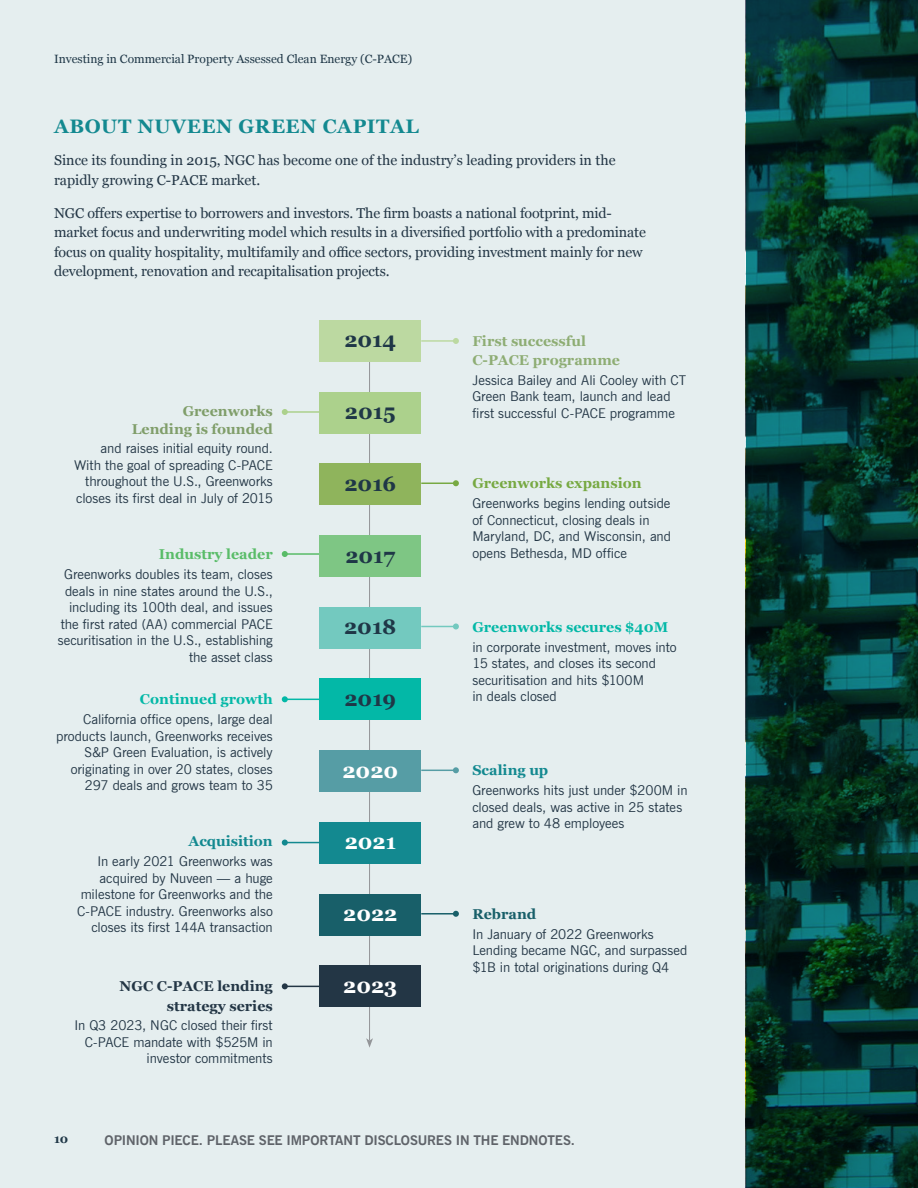
<style>
.page{position:relative;width:918px;height:1188px;background:#fff}
.page>*{position:absolute;margin:0;border:0;box-sizing:border-box;transform-origin:0 0}
.Body{font:700 21px "Georgia";color:#1f3747}
.Body-2{font:700 21px "Georgia";color:#fff}
.t1{font:700 19.5px "Georgia";letter-spacing:.03em;color:#138990}
.Body-3{font:14.25px/19.5px "Georgia";letter-spacing:-.01em;color:#233645}
.Body-4{font:700 14.25px "Georgia";color:#03b8a7}
.Body-5{font:700 14.25px/19.5px "Georgia";color:#8ead74}
.Body-6{font:700 14.25px/19.5px "Georgia";color:#233645;text-align:right}
.Body-7{font:700 14.25px "Georgia";color:#809e6a}
.Body-8{font:700 14.25px "Georgia";color:#138990}
.Body-9{font:700 14.25px "Georgia";color:#77a942}
.Body-10{font:700 14.25px "Georgia";color:#59bc68}
.Body-11{font:700 14.25px "Georgia";color:#185f69}
.t2{font:13.5px/16.5px "News Gothic BT";letter-spacing:-.005em;color:#233645}
.t3{font:700 13.5px "News Gothic BT";letter-spacing:-.01em;color:#5f6369}
.t4{font:12px "Georgia";color:#1f3747}
.t5{font:700 12px "Georgia";color:#1f3747}
</style>
<div class="page">
<div style="left:0;top:0;width:746px;height:1188px;background:#e5eeef"></div>
<hr style="left:421px;top:340px;width:35px;height:2px;background:#bcd9a1">
<svg style="left:453px;top:338px;width:6px;height:6px"></svg>
<hr style="left:421px;top:483px;width:35px;height:1px;background:#77a942">
<svg style="left:453px;top:480px;width:6px;height:6px"></svg>
<hr style="left:421px;top:626px;width:35px;height:1px;background:#73c9bf">
<svg style="left:453px;top:623px;width:6px;height:6px"></svg>
<hr style="left:421px;top:770px;width:35px;height:1px;background:#569da5">
<svg style="left:453px;top:767px;width:6px;height:6px"></svg>
<hr style="left:421px;top:913px;width:35px;height:2px;background:#185f69">
<svg style="left:453px;top:911px;width:6px;height:6px"></svg>
<hr style="left:285px;top:553px;width:34px;height:2px;background:#59bc68">
<svg style="left:282px;top:551px;width:6px;height:6px"></svg>
<hr style="left:285px;top:699px;width:34px;height:1px;background:#03b8a7">
<svg style="left:282px;top:696px;width:6px;height:6px"></svg>
<hr style="left:285px;top:842px;width:34px;height:1px;background:#138990">
<svg style="left:282px;top:840px;width:6px;height:6px"></svg>
<hr style="left:285px;top:986px;width:34px;height:1px;background:#233645">
<svg style="left:282px;top:983px;width:6px;height:6px"></svg>
<hr style="left:285px;top:411px;width:34px;height:2px;background:#acd18c">
<svg style="left:282px;top:409px;width:6px;height:6px"></svg>
<svg style="left:746px;top:0;width:172px;height:1188px;background:#06362f"></svg>
<hr style="left:369px;top:338px;width:1px;height:703px;background:#939598">
<svg style="left:366px;top:1038px;width:7px;height:10px"></svg>
<div style="left:319px;top:320px;width:102px;height:41px;background:#bcd9a1"></div>
<div style="left:319px;top:392px;width:102px;height:41px;background:#acd18c"></div>
<div style="left:319px;top:464px;width:102px;height:41px;background:#8fb45c"></div>
<div style="left:319px;top:536px;width:102px;height:41px;background:#7ec684"></div>
<div style="left:319px;top:607px;width:102px;height:41px;background:#73c9bf"></div>
<div style="left:319px;top:679px;width:102px;height:41px;background:#03b8a7"></div>
<div style="left:319px;top:751px;width:102px;height:41px;background:#569da5"></div>
<div style="left:319px;top:822px;width:102px;height:41px;background:#138990"></div>
<div style="left:319px;top:894px;width:102px;height:41px;background:#185f69"></div>
<div style="left:319px;top:966px;width:102px;height:41px;background:#233645"></div>
<p class="t4" style="left:54px;top:50px;width:360px">Investing in Commercial Property Assessed Clean Energy (C-PACE)</p>
<p class="t1" style="left:54px;top:112px;width:366px">ABOUT NUVEEN GREEN CAPITAL</p>
<p class="Body-3" style="left:54px;top:150px;width:563px">Since its founding in 2015, NGC has become one of the industry’s leading providers in the rapidly growing C-PACE market.</p>
<p class="Body-3" style="left:54px;top:202px;width:593px">NGC offers expertise to borrowers and investors. The firm boasts a national footprint, mid&shy;market focus and underwriting model which results in a diversified portfolio with a predominate focus on quality hospitality, multifamily and office sectors, providing investment mainly for new development, renovation and recapitalisation projects.</p>
<p class="Body-5" style="left:472px;top:330px;width:149px">First successful<br>C-PACE programme</p>
<p class="t2" style="left:472px;top:372px;width:215px">Jessica Bailey and Ali Cooley with CT<br>Green Bank team, launch and lead</p>
<p class="Body" style="left:344px;top:324px;width:53px">2014</p>
<p class="Body-7" style="left:183px;top:400px;width:92px">Greenworks</p>
<p class="t2" style="left:472px;top:405px;width:204px">first successful C-PACE programme</p>
<p class="Body-7" style="left:132px;top:418px;width:143px">Lending is founded</p>
<p class="t2" style="left:74px;top:440px;width:200px;text-align:right">and raises initial equity round.<br>With the goal of spreading C-PACE throughout the U.S., Greenworks closes its first deal in July of 2015</p>
<p class="Body" style="left:345px;top:396px;width:52px">2015</p>
<p class="Body" style="left:344px;top:468px;width:53px">2016</p>
<p class="Body-9" style="left:472px;top:473px;width:171px">Greenworks expansion</p>
<p class="t2" style="left:472px;top:495px;width:200px">Greenworks begins lending outside of Connecticut, closing deals in<br>Maryland, DC, and Wisconsin, and</p>
<p class="Body-10" style="left:159px;top:544px;width:115px">Industry leader</p>
<p class="t2" style="left:472px;top:544px;width:156px">opens Bethesda, MD office</p>
<p class="t2" style="left:58px;top:566px;width:217px;text-align:right">Greenworks doubles its team, closes deals in nine states around the U.S., including its 100th deal, and issues the first rated (AA) commercial PACE securitisation in the U.S., establishing the asset class</p>
<p class="Body" style="left:345px;top:539px;width:51px">2017</p>
<p class="Body" style="left:344px;top:611px;width:54px">2018</p>
<p class="Body-4" style="left:472px;top:616px;width:197px">Greenworks secures $40M</p>
<p class="t2" style="left:472px;top:638px;width:206px">in corporate investment, moves into<br>15 states, and closes its second securitisation and hits $100M</p>
<p class="Body-4" style="left:140px;top:689px;width:134px">Continued growth</p>
<p class="t2" style="left:472px;top:688px;width:86px">in deals closed</p>
<p class="t2" style="left:56px;top:711px;width:218px;text-align:right">California office opens, large deal products launch, Greenworks receives S&amp;P Green Evaluation, is actively originating in over 20 states, closes 297 deals and grows team to 35</p>
<p class="Body" style="left:344px;top:683px;width:53px">2019</p>
<p class="Body-8" style="left:472px;top:760px;width:77px">Scaling up</p>
<p class="t2" style="left:472px;top:782px;width:217px">Greenworks hits just under $200M in closed deals, was active in 25 states and grew to 48 employees</p>
<p class="Body-2" style="left:342px;top:755px;width:57px">2020</p>
<p class="Body-8" style="left:189px;top:831px;width:86px">Acquisition</p>
<p class="t2" style="left:77px;top:853px;width:197px;text-align:right">In early 2021 Greenworks was acquired by Nuveen — a huge milestone for Greenworks and the<br>C-PACE industry. Greenworks also closes its first 144A transaction</p>
<p class="Body-6" style="left:120px;top:976px;width:155px">NGC C-PACE lending strategy series</p>
<p class="t2" style="left:74px;top:1017px;width:200px;text-align:right">In Q3 2023, NGC closed their first<br>C-PACE mandate with $525M in investor commitments</p>
<p class="Body-2" style="left:345px;top:826px;width:53px">2021</p>
<p class="Body-2" style="left:343px;top:898px;width:56px">2022</p>
<p class="Body-2" style="left:343px;top:970px;width:56px">2023</p>
<p class="Body-11" style="left:472px;top:903px;width:65px">Rebrand</p>
<p class="t2" style="left:472px;top:926px;width:217px">In January of 2022 Greenworks<br>Lending became NGC, and surpassed $1B in total originations during Q4</p>
<p class="t5" style="left:54px;top:1130px;width:16px">10</p>
<p class="t3" style="left:105px;top:1131px;width:472px">OPINION PIECE. PLEASE SEE IMPORTANT DISCLOSURES IN THE ENDNOTES.</p>
</div>
